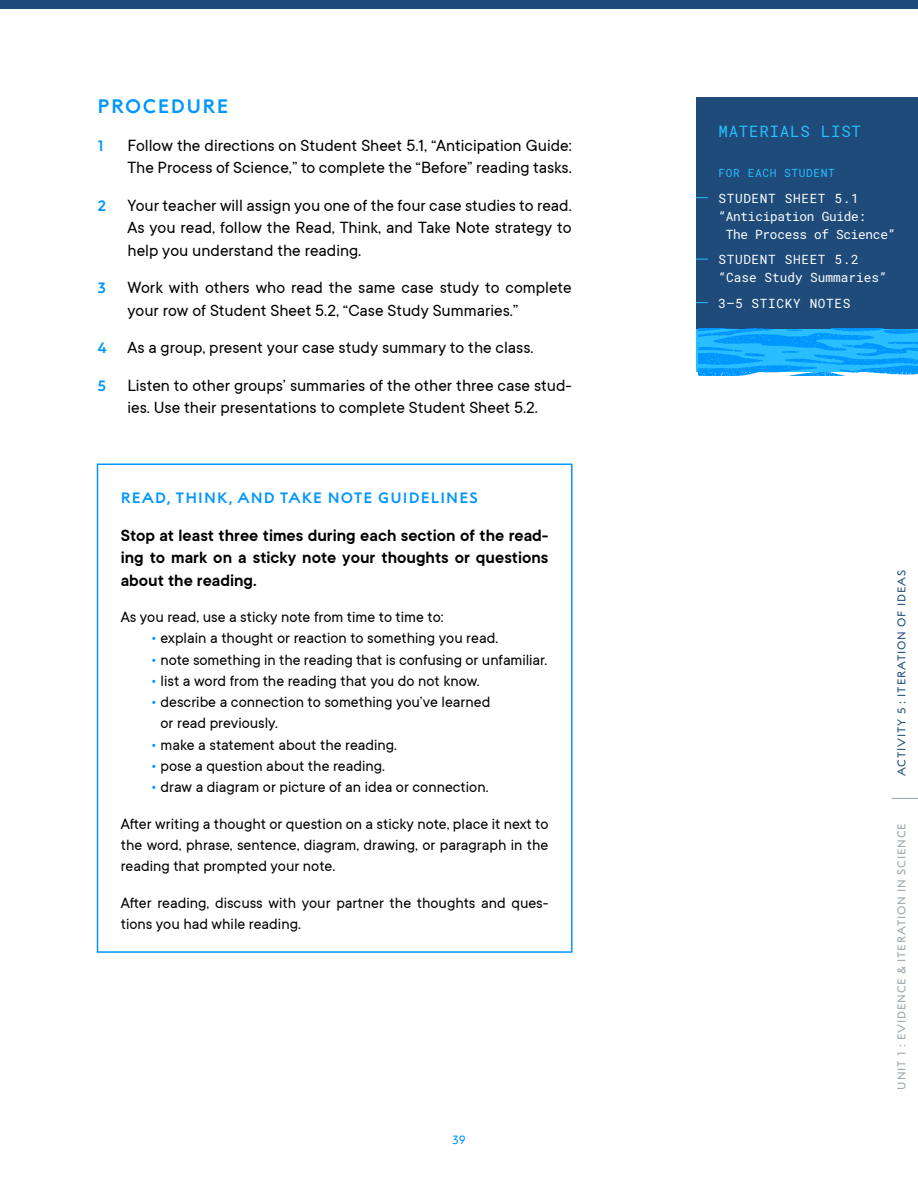
<style>
.page{position:relative;width:918px;height:1188px;background:#fff}
.page>*{position:absolute;margin:0;border:0;box-sizing:border-box;transform-origin:0 0}
.t1{font:700 19.5px "Alfred Sans";letter-spacing:.075em;color:#0096ff}
.t2{font:18px/22.5px "TT Commons";color:#000}
.t3{font:600 18px/22.5px "TT Commons";color:#000;text-align:justify}
.t4{font:16.5px/21.3px "TT Commons";color:#000}
.t5{font:15.75px "Roboto Mono";letter-spacing:.05em;color:#28beff}
.t6{font:700 15px "Alfred Sans";letter-spacing:.075em;color:#0096ff}
.t7{font:12.75px "Roboto Mono";letter-spacing:-.02em;color:#fff}
.t8{font:12.75px/18px "Roboto Mono";color:#fff}
.t9{font:12.75px "Roboto Mono";letter-spacing:.05em;color:#fff}
.t10{font:12px "Alfred Sans";color:#0096ff}
.t11{font:11.25px "Alfred Sans";letter-spacing:.075em;color:#99a3ac}
.t12{font:11.25px "Alfred Sans";letter-spacing:.075em;color:#1e4b7a}
.t13{font:11.25px "Roboto Mono";letter-spacing:.05em;color:#28beff}
.s1{font-family:"Alfred Sans";font-weight:700;font-size:15px;color:#0096ff}
.s2{color:#0096ff}
</style>
<div class="page">
<svg style="left:892px;top:798px;width:26px;height:1px"></svg>
<div style="left:0;top:0;width:918px;height:8px;background:#1e4b7a"></div>
<div style="left:696px;top:97px;width:222px;height:233px;background:#1e4b7a"></div>
<svg style="left:696px;top:197px;width:12px;height:1px"></svg>
<svg style="left:696px;top:259px;width:12px;height:1px"></svg>
<svg style="left:696px;top:302px;width:12px;height:1px"></svg>
<img style="left:698px;top:329px;width:220px;height:46px">
<div style="left:97px;top:464px;width:476px;height:489px;border:2px solid #0096ff"></div>
<p class="t1" style="left:98px;top:95px;width:133px">PROCEDURE</p>
<p class="t6" style="left:98px;top:137px;width:8px">1</p>
<p class="t2" style="left:128px;top:134px;width:446px">Follow the directions on Student Sheet 5.1, “Anticipation Guide:<br>The Process of Science,” to complete the “Before” reading tasks.</p>
<p class="t2" style="left:127px;top:194px;width:446px;text-align:justify;text-indent:-30px"><span class="s1">2</span> Your teacher will assign you one of the four case studies to read.<br>As you read, follow the Read, Think, and Take Note strategy to help you understand the reading.</p>
<p class="t2" style="left:127px;top:276px;width:446px;text-indent:-30px"><span class="s1">3</span> Work with others who read the same case study to complete your row of Student Sheet 5.2, “Case Study Summaries.”</p>
<p class="t2" style="left:98px;top:329px;width:476px;line-height:37.5px"><span class="s1">4</span> As a group, present your case study summary to the class.<br><span class="s1">5</span> Listen to other groups’ summaries of the other three case stud-</p>
<p class="t2" style="left:128px;top:396px;width:412px">ies. Use their presentations to complete Student Sheet 5.2.</p>
<p class="t6" style="left:121px;top:489px;width:359px">READ, THINK, AND TAKE NOTE GUIDELINES</p>
<p class="t3" style="left:121px;top:524px;width:429px">Stop at least three times during each section of the read&shy;ing to mark on a sticky note your thoughts or questions about the reading.</p>
<p class="t4" style="left:121px;top:606px;width:324px">As you read, use a sticky note from time to time to:</p>
<p class="t4" style="left:151px;top:628px;width:349px"><span class="s2">•</span> explain a thought or reaction to something you read.</p>
<p class="t4" style="left:151px;top:649px;width:398px"><span class="s2">•</span> note something in the reading that is confusing or unfamiliar.</p>
<p class="t4" style="left:151px;top:670px;width:330px"><span class="s2">•</span> list a word from the reading that you do not know.</p>
<p class="t4" style="left:161px;top:692px;width:331px;text-indent:-10px"><span class="s2">•</span> describe a connection to something you’ve learned or read previously.</p>
<p class="t4" style="left:151px;top:734px;width:248px"><span class="s2">•</span> make a statement about the reading.</p>
<p class="t4" style="left:151px;top:755px;width:236px"><span class="s2">•</span> pose a question about the reading.</p>
<p class="t4" style="left:121px;top:769px;width:429px;line-height:36.3px;text-indent:30px"><span class="s2">•</span> draw a diagram or picture of an idea or connection.<br>After writing a thought or question on a sticky note, place it next to</p>
<p class="t4" style="left:121px;top:834px;width:429px">the word, phrase, sentence, diagram, drawing, or paragraph in the reading that prompted your note.</p>
<p class="t4" style="left:121px;top:892px;width:429px">After reading, discuss with your partner the thoughts and ques&shy;tions you had while reading.</p>
<p class="t10" style="left:452px;top:1133px;width:15px">39</p>
<p class="t5" style="left:719px;top:120px;width:144px">MATERIALS LIST</p>
<p class="t13" style="left:718px;top:165px;width:118px">FOR EACH STUDENT</p>
<p class="t9" style="left:719px;top:189px;width:142px">STUDENT SHEET 5.1</p>
<p class="t7" style="left:719px;top:207px;width:149px">“Anticipation Guide:</p>
<p class="t7" style="left:726px;top:225px;width:171px">The Process of Science”</p>
<p class="t8" style="left:719px;top:250px;width:170px">STUDENT SHEET 5.2 “Case Study Summaries”</p>
<p class="t9" style="left:719px;top:294px;width:133px">3–5 STICKY NOTES</p>
<p class="t12" style="left:895px;top:776px;width:208px;rotate:-90deg">ACTIVITY 5 : ITERATION OF IDEAS</p>
<p class="t11" style="left:895px;top:1090px;width:268px;rotate:-90deg">UNIT 1 : EVIDENCE &amp; ITERATION IN SCIENCE</p>
</div>
